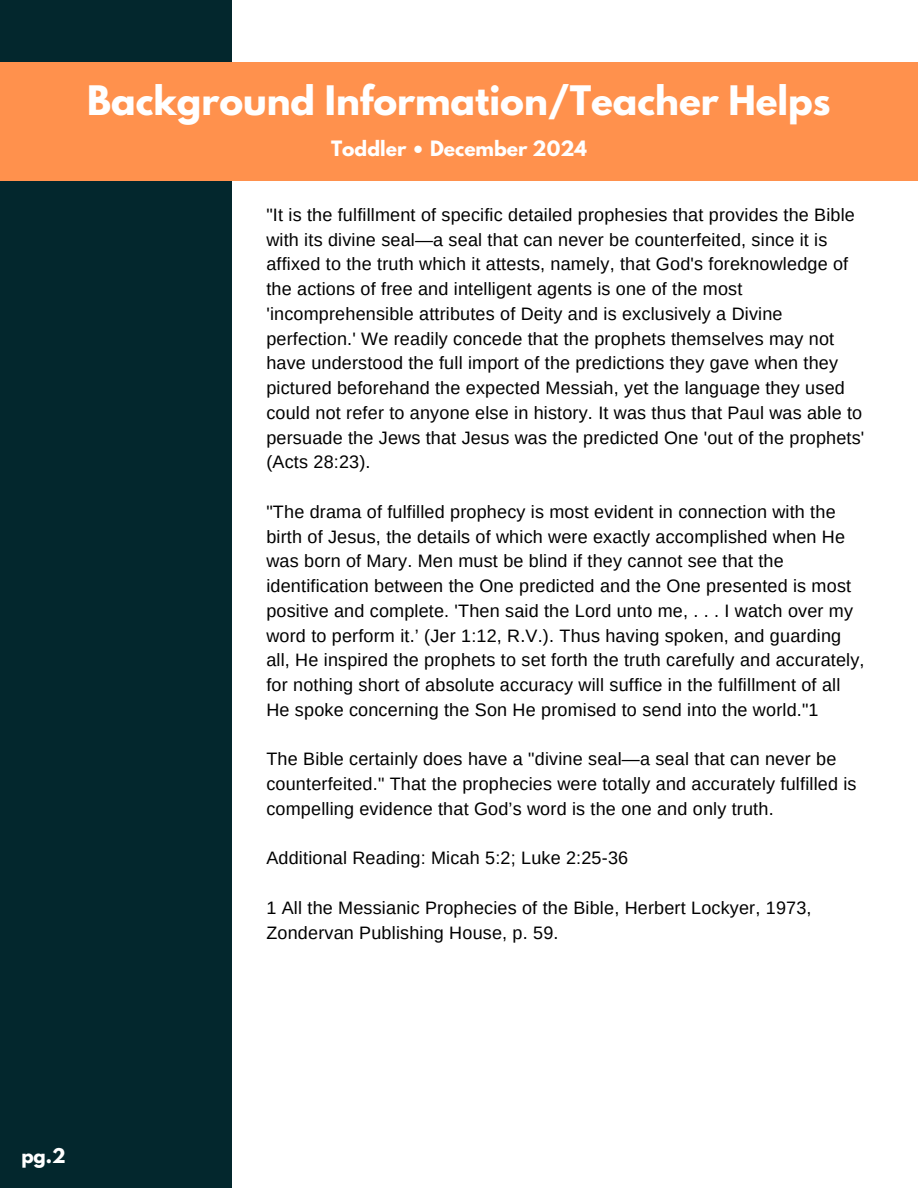
<style>
.page{position:relative;width:918px;height:1188px;background:#fff}
.page>*{position:absolute;margin:0;border:0;box-sizing:border-box;transform-origin:0 0}
.t1{font:700 36px "League Spartan";color:#fff}
.t2{font:700 18.75px "League Spartan";color:#fff}
.t3{font:18px/24.8px "Arimo";letter-spacing:.01em;color:#000}
.t4{font:700 18px "League Spartan";color:#fff}
</style>
<div class="page">
<div style="left:0;top:0;width:232px;height:1188px;background:#03272d"></div>
<div style="left:0;top:62px;width:918px;height:119px;background:#ff914d"></div>
<h2 class="t1" style="left:87px;top:83px;width:745px">Background Information/Teacher Helps</h2>
<h1 class="t2" style="left:331px;top:139px;width:257px">Toddler • December 2024</h1>
<h2 class="t3" style="left:266px;top:202px;width:599px">"It is the fulfillment of specific detailed prophesies that provides the Bible with its divine seal—a seal that can never be counterfeited, since it is affixed to the truth which it attests, namely, that God's foreknowledge of the actions of free and intelligent agents is one of the most 'incomprehensible attributes of Deity and is exclusively a Divine perfection.' We readily concede that the prophets themselves may not have understood the full import of the predictions they gave when they pictured beforehand the expected Messiah, yet the language they used could not refer to anyone else in history. It was thus that Paul was able to persuade the Jews that Jesus was the predicted One 'out of the prophets' (Acts 28:23).</h2>
<p class="t3" style="left:266px;top:499px;width:600px">"The drama of fulfilled prophecy is most evident in connection with the birth of Jesus, the details of which were exactly accomplished when He was born of Mary. Men must be blind if they cannot see that the identification between the One predicted and the One presented is most positive and complete. 'Then said the Lord unto me, . . . I watch over my word to perform it.’ (Jer 1:12, R.V.). Thus having spoken, and guarding all, He inspired the prophets to set forth the truth carefully and accurately, for nothing short of absolute accuracy will suffice in the fulfillment of all He spoke concerning the Son He promised to send into the world."1</p>
<p class="t3" style="left:266px;top:747px;width:592px">The Bible certainly does have a "divine seal—a seal that can never be counterfeited." That the prophecies were totally and accurately fulfilled is compelling evidence that God’s word is the one and only truth.</p>
<p class="t3" style="left:266px;top:846px;width:363px">Additional Reading: Micah 5:2; Luke 2:25-36</p>
<p class="t3" style="left:266px;top:895px;width:547px">1 All the Messianic Prophecies of the Bible, Herbert Lockyer, 1973,<br>Zondervan Publishing House, p. 59.</p>
<p class="t4" style="left:21px;top:1146px;width:46px">pg.2</p>
</div>
